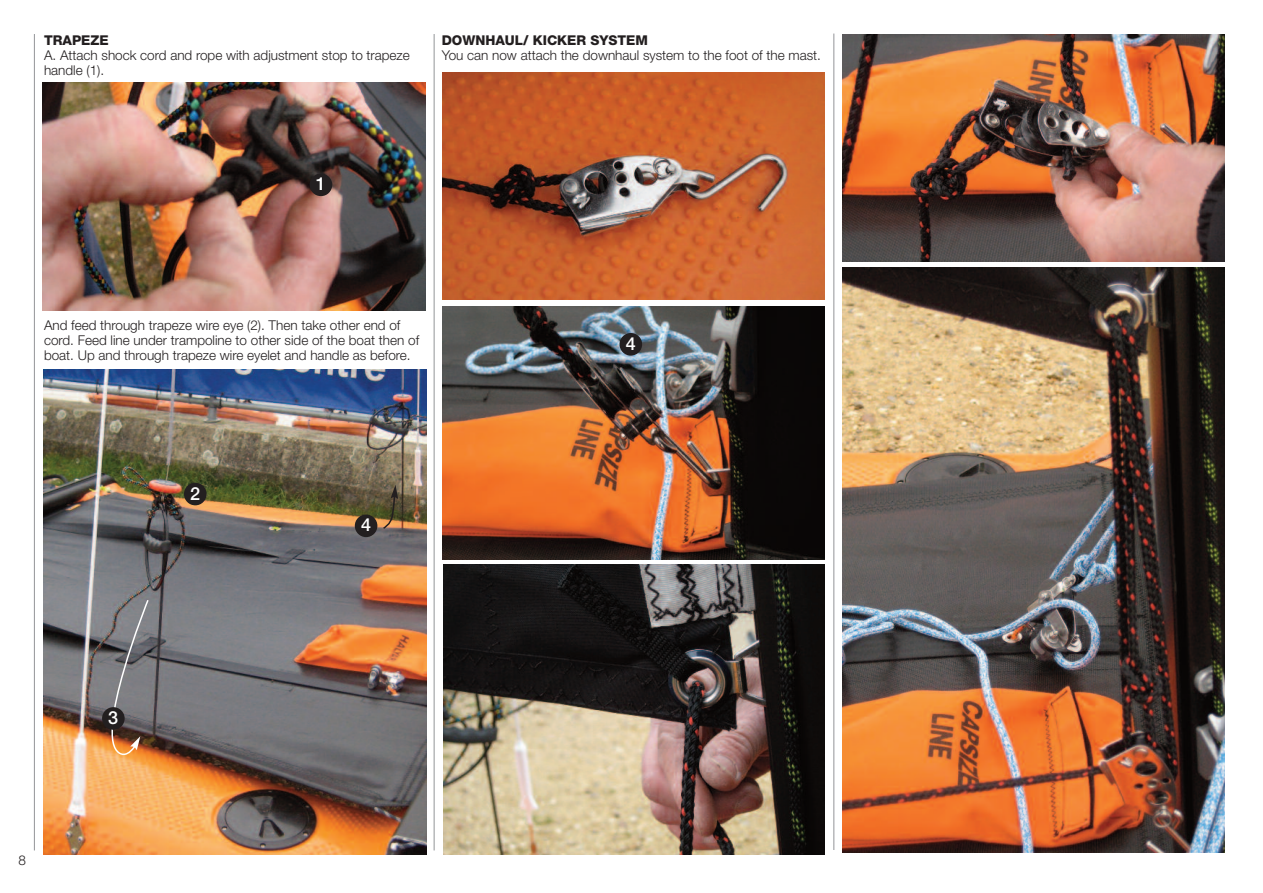
<style>
.page{position:relative;width:1263px;height:893px;background:#fff}
.page>*{position:absolute;margin:0;border:0;box-sizing:border-box;transform-origin:0 0}
.t1{font:500 18px "Helvetica Neue";color:#fff}
.t2{font:300 13.5px/15px "Helvetica Neue";color:#231f20}
.t3{font:800 13.5px "Helvetica Neue";color:#231f20}
</style>
<div class="page">
<hr style="left:34px;top:34px;width:1px;height:816px;background:#939598">
<hr style="left:833px;top:34px;width:1px;height:816px;background:#939598">
<hr style="left:434px;top:34px;width:1px;height:816px;background:#939598">
<img style="left:43px;top:83px;width:382px;height:227px">
<img style="left:842px;top:34px;width:383px;height:227px">
<img style="left:442px;top:72px;width:383px;height:228px">
<img style="left:43px;top:370px;width:383px;height:485px">
<img style="left:442px;top:306px;width:383px;height:253px">
<img style="left:842px;top:268px;width:383px;height:585px">
<img style="left:443px;top:564px;width:382px;height:291px">
<div style="left:619px;top:333px;width:23px;height:23px;background:#231f20;border-radius:50%"></div>
<div style="left:310px;top:174px;width:22px;height:22px;background:#231f20;border-radius:50%"></div>
<div style="left:184px;top:483px;width:23px;height:22px;background:#231f20;border-radius:50%"></div>
<svg style="left:93px;top:599px;width:56px;height:159px;background:#857871"></svg>
<div style="left:102px;top:707px;width:23px;height:23px;background:#231f20;border-radius:50%"></div>
<svg style="left:382px;top:485px;width:16px;height:45px"></svg>
<div style="left:355px;top:514px;width:22px;height:23px;background:#231f20;border-radius:50%"></div>
<p class="t3" style="left:44px;top:36px;width:66px">TRAPEZE</p>
<p class="t2" style="left:44px;top:48px;width:367px">A. Attach shock cord and rope with adjustment stop to trapeze handle (1).</p>
<p class="t3" style="left:442px;top:36px;width:208px">DOWNHAUL/ KICKER SYSTEM</p>
<p class="t2" style="left:442px;top:48px;width:381px">You can now attach the downhaul system to the foot of the mast.</p>
<h1 class="t1" style="left:316px;top:177px;width:12px">1</h1>
<p class="t2" style="left:44px;top:318px;width:377px">And feed through trapeze wire eye (2). Then take other end of cord. Feed line under trampoline to other side of the boat then of boat. Up and through trapeze wire eyelet and handle as before.</p>
<h1 class="t1" style="left:190px;top:487px;width:12px">2</h1>
<h1 class="t1" style="left:361px;top:518px;width:12px">4</h1>
<h1 class="t1" style="left:626px;top:337px;width:12px">4</h1>
<p class="t2" style="left:19px;top:852px;width:9px">8</p>
<h1 class="t1" style="left:108px;top:711px;width:12px">3</h1>
</div>
